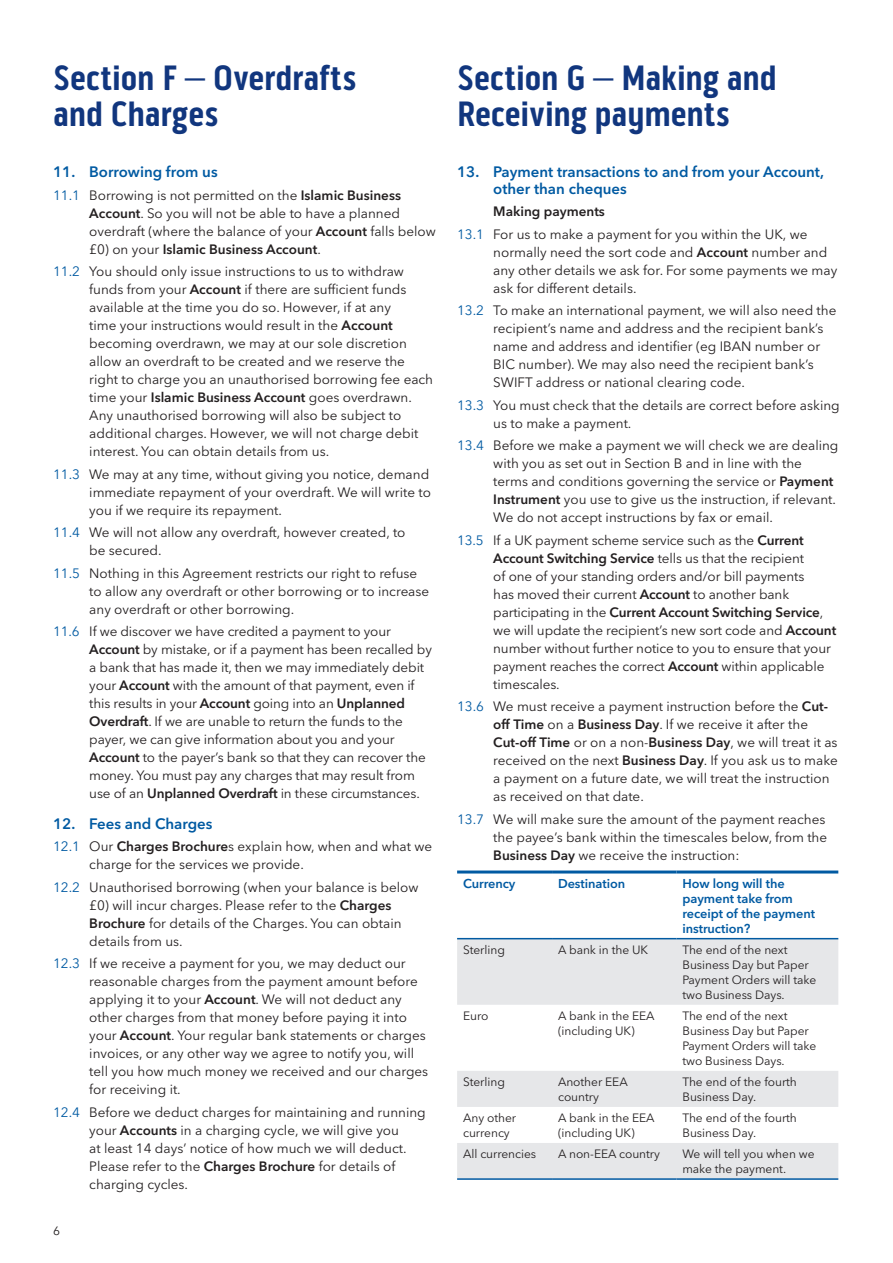
<style>
.page{position:relative;width:893px;height:1263px;background:#fff}
.page>*{position:absolute;margin:0;border:0;box-sizing:border-box;transform-origin:0 0}
.t1{font:700 36px/36px "Bo S Pill Gothic";letter-spacing:-.005em;color:#11367e}
.t2{font:600 15px/16.5px "Avenir Next LT Pro";color:#015aa2}
.t3{font:13.5px/18px "Avenir Next LT Pro";color:#231f20}
.t4{font:600 12.75px/15px "Avenir Next LT Pro";letter-spacing:-.005em;color:#015aa2}
.t5{font:12px/15px "Avenir Next LT Pro";letter-spacing:-.005em;color:#231f20}
.s1{color:#015aa2}
.s2{font-weight:600}
</style>
<div class="page">
<svg style="left:457px;top:939px;width:381px;height:239px;fill:#e6e7e9"></svg>
<hr style="left:457px;top:870px;width:95px;height:3px;background:#015aa2">
<hr style="left:552px;top:870px;width:124px;height:3px;background:#015aa2">
<hr style="left:676px;top:870px;width:162px;height:3px;background:#015aa2">
<hr style="left:457px;top:938px;width:95px;height:1px;background:#015aa2">
<hr style="left:552px;top:938px;width:124px;height:1px;background:#015aa2">
<hr style="left:676px;top:938px;width:162px;height:1px;background:#015aa2">
<hr style="left:457px;top:1178px;width:95px;height:2px;background:#015aa2">
<hr style="left:552px;top:1178px;width:124px;height:2px;background:#015aa2">
<hr style="left:676px;top:1178px;width:162px;height:2px;background:#015aa2">
<h1 class="t1" style="left:53px;top:61px;width:305px">Section F – Overdrafts and Charges</h1>
<p class="t2" style="left:53px;top:164px;width:166px">11. Borrowing from us</p>
<p class="t3" style="left:89px;top:186px;width:348px;text-indent:-36px"><span class="s1">11.1</span> Borrowing is not permitted on the <span class="s2">Islamic Business Account</span>. So you will not be able to have a planned overdraft (where the balance of your <span class="s2">Account</span> falls below £0) on your <span class="s2">Islamic Business Account</span>.</p>
<p class="t3" style="left:89px;top:263px;width:345px;text-indent:-36px"><span class="s1">11.2</span> You should only issue instructions to us to withdraw funds from your <span class="s2">Account</span> if there are sufficient funds available at the time you do so. However, if at any<br>time your instructions would result in the <span class="s2">Account </span>becoming overdrawn, we may at our sole discretion allow an overdraft to be created and we reserve the right to charge you an unauthorised borrowing fee each time your <span class="s2">Islamic Business Account</span> goes overdrawn.<br>Any unauthorised borrowing will also be subject to additional charges. However, we will not charge debit interest. You can obtain details from us.</p>
<p class="t3" style="left:89px;top:465px;width:343px;text-indent:-36px"><span class="s1">11.3</span> We may at any time, without giving you notice, demand immediate repayment of your overdraft. We will write to you if we require its repayment.</p>
<p class="t3" style="left:89px;top:524px;width:318px;text-indent:-36px"><span class="s1">11.4</span> We will not allow any overdraft, however created, to be secured.</p>
<p class="t3" style="left:89px;top:564px;width:341px;text-indent:-36px"><span class="s1">11.5</span> Nothing in this Agreement restricts our right to refuse to allow any overdraft or other borrowing or to increase any overdraft or other borrowing.</p>
<p class="t3" style="left:89px;top:623px;width:344px;text-indent:-36px"><span class="s1">11.6</span> If we discover we have credited a payment to your <span class="s2">Account</span> by mistake, or if a payment has been recalled by a bank that has made it, then we may immediately debit your <span class="s2">Account</span> with the amount of that payment, even if this results in your <span class="s2">Account</span> going into an <span class="s2">Unplanned Overdraft</span>. If we are unable to return the funds to the payer, we can give information about you and your <span class="s2">Account</span> to the payer’s bank so that they can recover the money. You must pay any charges that may result from use of an <span class="s2">Unplanned Overdraft</span> in these circumstances.</p>
<p class="t2" style="left:53px;top:815px;width:161px">12. Fees and Charges</p>
<p class="t3" style="left:89px;top:837px;width:344px;text-indent:-36px"><span class="s1">12.1</span> Our <span class="s2">Charges Brochure</span>s explain how, when and what we charge for the services we provide.</p>
<p class="t3" style="left:89px;top:878px;width:331px;text-indent:-36px"><span class="s1">12.2</span> Unauthorised borrowing (when your balance is below £0) will incur charges. Please refer to the <span class="s2">Charges Brochure</span> for details of the Charges. You can obtain details from us.</p>
<p class="t3" style="left:89px;top:954px;width:340px;text-indent:-36px"><span class="s1">12.3</span> If we receive a payment for you, we may deduct our reasonable charges from the payment amount before applying it to your <span class="s2">Account</span>. We will not deduct any other charges from that money before paying it into your <span class="s2">Account</span>. Your regular bank statements or charges invoices, or any other way we agree to notify you, will tell you how much money we received and our charges for receiving it.</p>
<p class="t3" style="left:89px;top:1103px;width:338px;text-indent:-36px"><span class="s1">12.4</span> Before we deduct charges for maintaining and running your <span class="s2">Accounts</span> in a charging cycle, we will give you<br>at least 14 days’ notice of how much we will deduct.<br>Please refer to the <span class="s2">Charges Brochure</span> for details of charging cycles.</p>
<p class="t5" style="left:53px;top:1223px;width:8px">6</p>
<h1 class="t1" style="left:457px;top:61px;width:321px">Section G – Making and<br>Receiving payments</h1>
<p class="t2" style="left:493px;top:164px;width:332px;text-indent:-36px">13. Payment transactions to and from your Account, other than cheques</p>
<p class="t3" style="left:457px;top:200px;width:352px;line-height:22.5px;text-indent:36px"><span class="s2">Making payments<br></span><span class="s1">13.1</span> For us to make a payment for you within the UK, we</p>
<p class="t3" style="left:493px;top:243px;width:345px">normally need the sort code and <span class="s2">Account</span> number and any other details we ask for. For some payments we may ask for different details.</p>
<p class="t3" style="left:493px;top:302px;width:345px;text-indent:-36px"><span class="s1">13.2</span> To make an international payment, we will also need the recipient’s name and address and the recipient bank’s name and address and identifier (eg IBAN number or BIC number). We may also need the recipient bank’s SWIFT address or national clearing code.</p>
<p class="t3" style="left:493px;top:396px;width:348px;text-indent:-36px"><span class="s1">13.3</span> You must check that the details are correct before asking us to make a payment.</p>
<p class="t3" style="left:493px;top:437px;width:347px;text-indent:-36px"><span class="s1">13.4</span> Before we make a payment we will check we are dealing with you as set out in Section B and in line with the terms and conditions governing the service or <span class="s2">Payment Instrument</span> you use to give us the instruction, if relevant.<br>We do not accept instructions by fax or email.</p>
<p class="t3" style="left:493px;top:531px;width:344px;text-indent:-36px"><span class="s1">13.5</span> If a UK payment scheme service such as the <span class="s2">Current Account Switching Service</span> tells us that the recipient<br>of one of your standing orders and/or bill payments<br>has moved their current <span class="s2">Account</span> to another bank participating in the <span class="s2">Current Account Switching Service</span>, we will update the recipient’s new sort code and <span class="s2">Account </span>number without further notice to you to ensure that your payment reaches the correct <span class="s2">Account</span> within applicable timescales.</p>
<p class="t3" style="left:493px;top:698px;width:346px;text-indent:-36px"><span class="s1">13.6</span> We must receive a payment instruction before the <span class="s2">Cut&shy;off Time</span> on a <span class="s2">Business Day</span>. If we receive it after the <span class="s2">Cut-off Time</span> or on a non-<span class="s2">Business Day</span>, we will treat it as received on the next <span class="s2">Business Day</span>. If you ask us to make a payment on a future date, we will treat the instruction as received on that date.</p>
<p class="t3" style="left:493px;top:810px;width:335px;text-indent:-36px"><span class="s1">13.7</span> We will make sure the amount of the payment reaches the payee’s bank within the timescales below, from the<br><span class="s2">Business Day</span> we receive the instruction:</p>
<p class="t4" style="left:463px;top:876px;width:54px">Currency</p>
<p class="t4" style="left:558px;top:876px;width:69px">Destination</p>
<p class="t4" style="left:682px;top:876px;width:134px">How long will the payment take from receipt of the payment instruction?</p>
<p class="t5" style="left:463px;top:942px;width:43px">Sterling</p>
<p class="t5" style="left:558px;top:942px;width:92px">A bank in the UK</p>
<p class="t5" style="left:682px;top:942px;width:135px">The end of the next<br>Business Day but Paper<br>Payment Orders will take two Business Days.</p>
<p class="t5" style="left:463px;top:1008px;width:27px">Euro</p>
<p class="t5" style="left:558px;top:1008px;width:98px">A bank in the EEA (including UK)</p>
<p class="t5" style="left:682px;top:1008px;width:135px">The end of the next<br>Business Day but Paper<br>Payment Orders will take two Business Days.</p>
<p class="t5" style="left:463px;top:1074px;width:43px">Sterling</p>
<p class="t5" style="left:558px;top:1074px;width:71px">Another EEA country</p>
<p class="t5" style="left:682px;top:1074px;width:116px">The end of the fourth<br>Business Day.</p>
<p class="t5" style="left:463px;top:1110px;width:55px">Any other currency</p>
<p class="t5" style="left:558px;top:1110px;width:98px">A bank in the EEA (including UK)</p>
<p class="t5" style="left:682px;top:1110px;width:116px">The end of the fourth<br>Business Day.</p>
<p class="t5" style="left:463px;top:1146px;width:75px">All currencies</p>
<p class="t5" style="left:558px;top:1146px;width:103px">A non-EEA country</p>
<p class="t5" style="left:682px;top:1146px;width:134px">We will tell you when we make the payment.</p>
</div>
